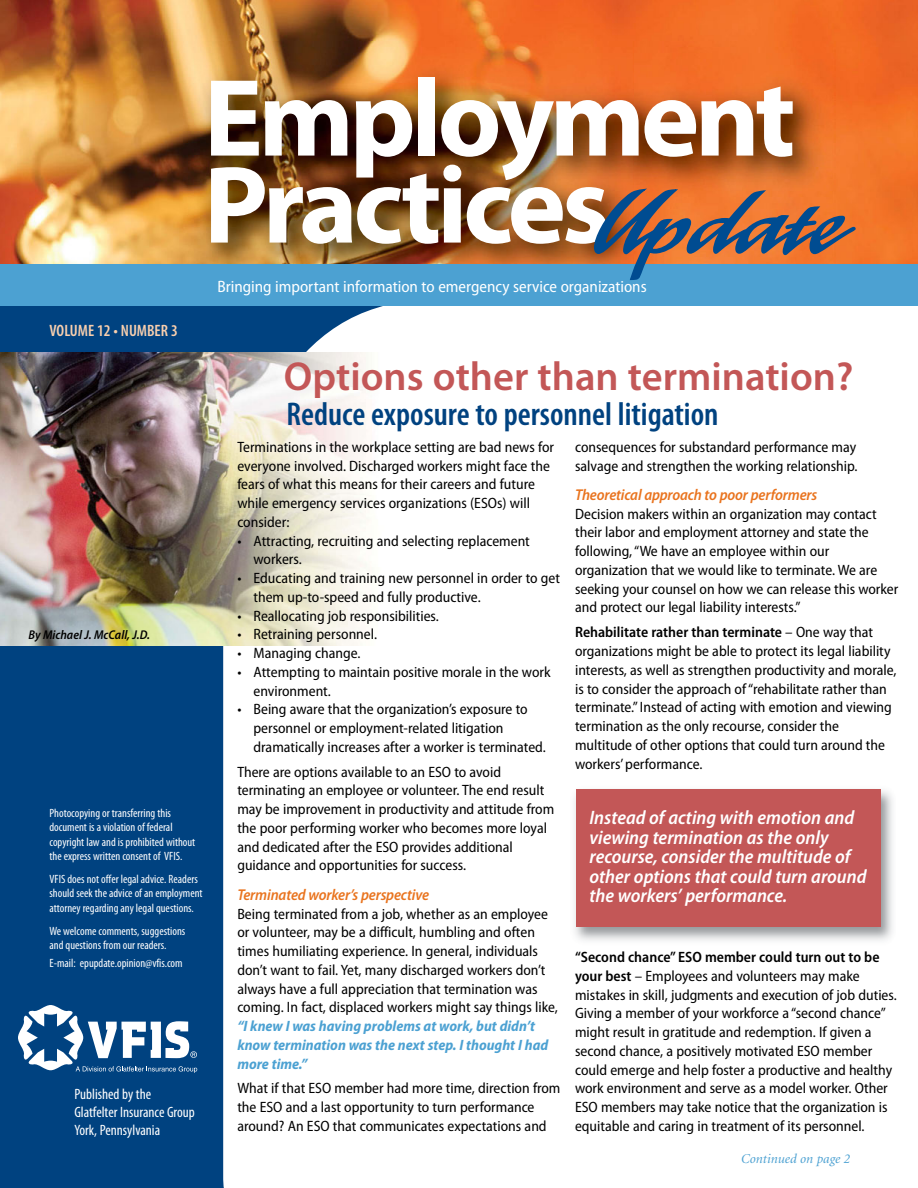
<style>
.page{position:relative;width:918px;height:1188px;background:#fff}
.page>*{position:absolute;margin:0;border:0;box-sizing:border-box;transform-origin:0 0}
.t1{font:600 40.5px "Myriad Pro";color:#c35757}
.t2{font:600 condensed 33px "Myriad Pro";color:#004280}
.t3{font:italic 600 semi-condensed 19.5px/19.5px "Myriad Pro";color:#fff}
.t4{font:semi-condensed 16.5px "Myriad Pro";color:#fff}
.t5{font:600 condensed 16.5px "Myriad Pro";color:#f9cfae}
.t6{font:italic 600 semi-condensed 15.75px "Myriad Pro";letter-spacing:-.01em;color:#e9741f}
.t7{font:semi-condensed 15px/18.8px "Myriad Pro";color:#000}
.t8{font:italic 700 semi-condensed 15px/18.8px "Myriad Pro";color:#4ca1d2}
.t9{font:condensed 15px/18px "Myriad Pro";color:#fff}
.t10{font:italic 13.5px "Minion";color:#4ca1d2}
.t11{font:italic 600 semi-condensed 12.75px "Myriad Pro";color:#000}
.t12{font:condensed 12px/14.2px "Myriad Pro";color:#fff}
.s1{font-weight:600}
</style>
<div class="page">
<div style="left:0;top:267px;width:918px;height:921px;background:#004280"></div>
<div style="left:223px;top:306px;width:695px;height:882px;background:#fff"></div>
<div style="left:0;top:352px;width:898px;height:293px;background:#fff"></div>
<img style="left:0;top:352px;width:372px;height:293px">
<img style="left:0;top:0;width:918px;height:264px">
<img style="left:183px;top:42px;width:652px;height:222px">
<div style="left:418px;top:77px;width:17px;height:79px;background:#fff"></div>
<svg style="left:18px;top:1005px;width:179px;height:68px"></svg>
<div style="left:0;top:264px;width:918px;height:42px;background:#4ca1d2"></div>
<img style="left:211px;top:81px;width:645px;height:199px">
<img style="left:569px;top:783px;width:331px;height:164px">
<div style="left:576px;top:790px;width:305px;height:137px;background:#c35757"></div>
<p class="t5" style="left:50px;top:325px;width:130px">VOLUME 12 • NUMBER 3</p>
<p class="t11" style="left:28px;top:630px;width:123px">By Michael J. McCall, J.D.</p>
<p class="t12" style="left:50px;top:807px;width:147px">Photocopying or transferring this document is a violation of federal copyright law and is prohibited without the express written consent of VFIS.</p>
<p class="t12" style="left:50px;top:873px;width:155px">VFIS does not offer legal advice. Readers should seek the advice of an employment attorney regarding any legal questions.</p>
<p class="t12" style="left:50px;top:925px;width:137px">We welcome comments, suggestions and questions from our readers.</p>
<p class="t12" style="left:50px;top:957px;width:135px">E-mail: epupdate.opinion@vfis.com</p>
<p class="t9" style="left:74px;top:1086px;width:122px">Published by the<br>Glatfelter Insurance Group<br>York, Pennsylvania</p>
<p class="t4" style="left:218px;top:280px;width:431px">Bringing important information to emergency service organizations</p>
<h1 class="t1" style="left:284px;top:361px;width:571px">Options other than termination?</h1>
<h2 class="t2" style="left:286px;top:402px;width:434px">Reduce exposure to personnel litigation</h2>
<p class="t7" style="left:237px;top:439px;width:318px">Terminations in the workplace setting are bad news for everyone involved. Discharged workers might face the fears of what this means for their careers and future while emergency services organizations (ESOs) will consider:</p>
<p class="t7" style="left:253px;top:532px;width:278px;text-indent:-16px">• Attracting, recruiting and selecting replacement workers.</p>
<p class="t7" style="left:253px;top:570px;width:308px;text-indent:-16px">• Educating and training new personnel in order to get them up-to-speed and fully productive.</p>
<p class="t7" style="left:237px;top:607px;width:203px">• Reallocating job responsibilities.</p>
<p class="t7" style="left:237px;top:626px;width:141px">• Retraining personnel.</p>
<p class="t7" style="left:237px;top:645px;width:125px">• Managing change.</p>
<p class="t7" style="left:253px;top:664px;width:299px;text-indent:-16px">• Attempting to maintain positive morale in the work environment.</p>
<p class="t7" style="left:253px;top:701px;width:294px;text-indent:-16px">• Being aware that the organization’s exposure to personnel or employment-related litigation dramatically increases after a worker is terminated.</p>
<p class="t7" style="left:237px;top:763px;width:318px">There are options available to an ESO to avoid terminating an employee or volunteer. The end result may be improvement in productivity and attitude from the poor performing worker who becomes more loyal and dedicated after the ESO provides additional guidance and opportunities for success.</p>
<p class="t6" style="left:237px;top:889px;width:193px">Terminated worker’s perspective</p>
<p class="t7" style="left:237px;top:905px;width:322px">Being terminated from a job, whether as an employee or volunteer, may be a difficult, humbling and often times humiliating experience. In general, individuals don’t want to fail. Yet, many discharged workers don’t always have a full appreciation that termination was coming. In fact, displaced workers might say things like,</p>
<p class="t8" style="left:237px;top:1018px;width:312px">“I knew I was having problems at work, but didn’t know termination was the next step. I thought I had more time.”</p>
<p class="t7" style="left:237px;top:1080px;width:325px">What if that ESO member had more time, direction from the ESO and a last opportunity to turn performance around? An ESO that communicates expectations and</p>
<p class="t7" style="left:575px;top:439px;width:284px">consequences for substandard performance may salvage and strengthen the working relationship.</p>
<p class="t6" style="left:575px;top:489px;width:244px">Theoretical approach to poor performers</p>
<p class="t7" style="left:575px;top:506px;width:325px">Decision makers within an organization may contact their labor and employment attorney and state the following, “We have an employee within our organization that we would like to terminate. We are seeking your counsel on how we can release this worker and protect our legal liability interests.”</p>
<p class="t7" style="left:575px;top:624px;width:323px"><span class="s1">Rehabilitate rather than terminate</span> – One way that organizations might be able to protect its legal liability interests, as well as strengthen productivity and morale, is to consider the approach of “rehabilitate rather than terminate.” Instead of acting with emotion and viewing termination as the only recourse, consider the multitude of other options that could turn around the workers’ performance.</p>
<h3 class="t3" style="left:590px;top:810px;width:279px">Instead of acting with emotion and viewing termination as the only recourse, consider the multitude of other options that could turn around the workers’ performance.</h3>
<p class="t7" style="left:575px;top:949px;width:323px"><span class="s1">“Second chance” ESO member could turn out to be your best</span> – Employees and volunteers may make mistakes in skill, judgments and execution of job duties.<br>Giving a member of your workforce a “second chance” might result in gratitude and redemption. If given a second chance, a positively motivated ESO member could emerge and help foster a productive and healthy work environment and serve as a model worker. Other ESO members may take notice that the organization is equitable and caring in treatment of its personnel.</p>
<p class="t10" style="left:741px;top:1153px;width:110px">Continued on page 2</p>
</div>
